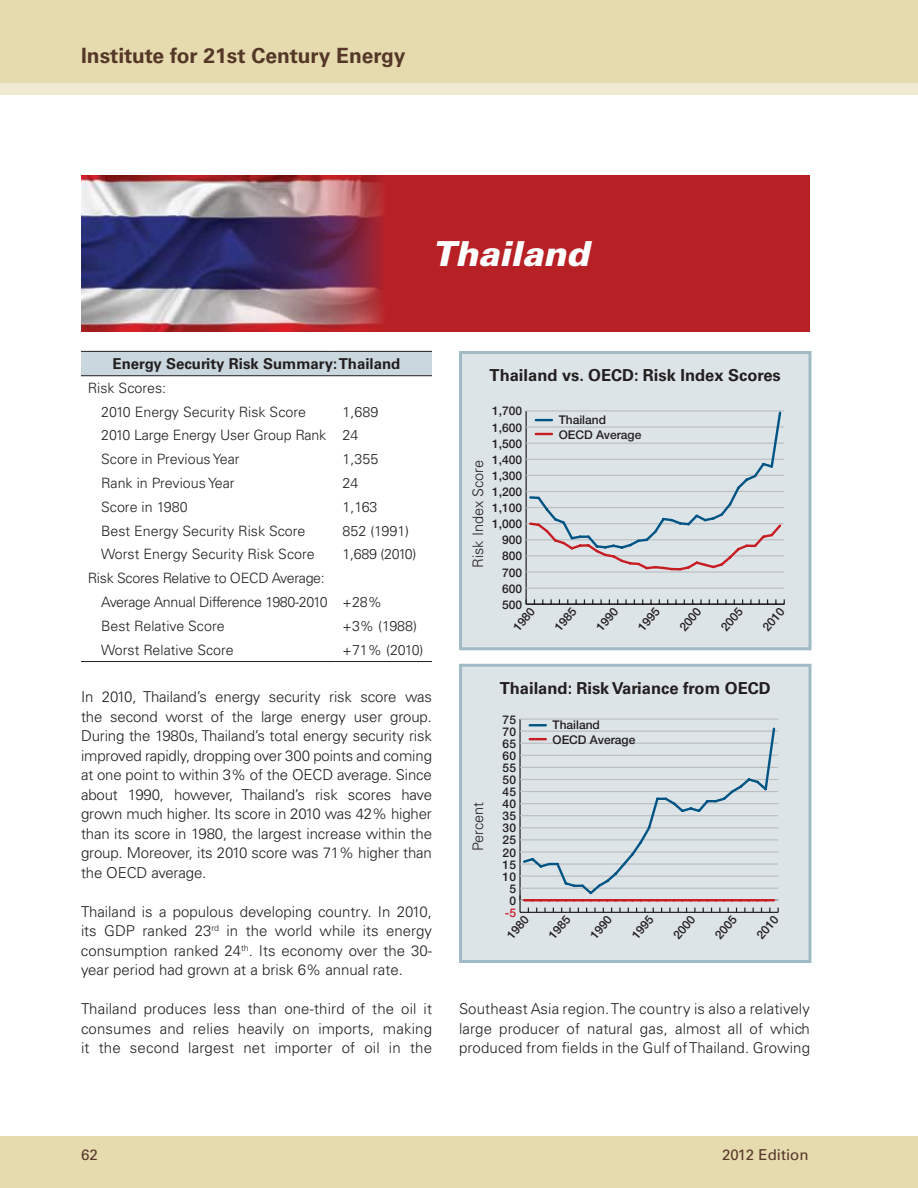
<style>
.page{position:relative;width:918px;height:1188px;background:#fff}
.page>*{position:absolute;margin:0;border:0;box-sizing:border-box;transform-origin:0 0}
.t1{font:italic 900 34.5px "Univers LT Std";color:#fff}
.t2{font:700 21px "Univers LT Std";color:#553728}
.t3{font:700 16.5px "Univers LT Std";color:#231f20}
.t4{font:300 15px/19.5px "Univers LT Std";color:#231f20;text-align:justify}
.t5{font:700 15px "Univers LT Std";color:#231f20}
.t6{font:15px "Univers LT Std";color:#553728}
.t7{font:300 14.55px "Univers LT Std";color:#231f20}
.t8{font:300 14.25px/23.9px "Univers LT Std";color:#231f20}
.t9{font:300 14.25px/23.9px "Univers LT Std";letter-spacing:-.02em;color:#231f20}
.t10{font:500 12px/14.4px "Helvetica Neue LT Std";color:#231f20}
.t11{font:500 12px "Helvetica Neue LT Std";color:#c61d23}
</style>
<div class="page">
<div style="left:0;top:1137px;width:918px;height:51px;background:#e6daaf"></div>
<div style="left:0;top:0;width:918px;height:83px;background:#e6daaf"></div>
<div style="left:0;top:83px;width:918px;height:11px;background:#f1ead3"></div>
<div style="left:81px;top:351px;width:351px;height:25px;background:#cad7de"></div>
<hr style="left:81px;top:351px;width:255px;height:1px;background:#231f20">
<hr style="left:336px;top:351px;width:96px;height:1px;background:#231f20">
<hr style="left:81px;top:375px;width:255px;height:1px;background:#231f20">
<hr style="left:336px;top:375px;width:96px;height:1px;background:#231f20">
<hr style="left:81px;top:661px;width:255px;height:1px;background:#231f20">
<hr style="left:336px;top:661px;width:96px;height:1px;background:#231f20">
<div style="left:81px;top:176px;width:729px;height:156px;background:#b72126"></div>
<img style="left:81px;top:176px;width:302px;height:156px">
<div style="left:460px;top:353px;width:350px;height:296px;background:#dde4e8"></div>
<hr style="left:526px;top:411px;width:1px;height:193px;background:#231f20">
<hr style="left:526px;top:604px;width:258px;height:1px;background:#231f20">
<hr style="left:526px;top:588px;width:258px;height:1px;background:#bcbec0">
<hr style="left:526px;top:571px;width:258px;height:2px;background:#bcbec0">
<hr style="left:526px;top:555px;width:258px;height:1px;background:#bcbec0">
<hr style="left:526px;top:539px;width:258px;height:1px;background:#bcbec0">
<hr style="left:526px;top:523px;width:258px;height:1px;background:#bcbec0">
<hr style="left:526px;top:507px;width:258px;height:1px;background:#bcbec0">
<hr style="left:526px;top:491px;width:258px;height:1px;background:#bcbec0">
<hr style="left:526px;top:475px;width:258px;height:1px;background:#bcbec0">
<hr style="left:526px;top:459px;width:258px;height:1px;background:#bcbec0">
<hr style="left:526px;top:443px;width:258px;height:1px;background:#bcbec0">
<hr style="left:526px;top:426px;width:258px;height:2px;background:#bcbec0">
<hr style="left:526px;top:410px;width:258px;height:2px;background:#bcbec0">
<svg style="left:528px;top:410px;width:255px;height:162px"></svg>
<div style="left:459px;top:351px;width:353px;height:299px;border:3px solid #a1bbc6"></div>
<div style="left:460px;top:665px;width:350px;height:297px;background:#dde4e8"></div>
<hr style="left:519px;top:719px;width:2px;height:193px;background:#231f20">
<hr style="left:520px;top:912px;width:258px;height:1px;background:#231f20">
<hr style="left:520px;top:900px;width:258px;height:1px;background:#bcbec0">
<hr style="left:520px;top:888px;width:258px;height:1px;background:#bcbec0">
<hr style="left:520px;top:876px;width:258px;height:1px;background:#bcbec0">
<hr style="left:520px;top:863px;width:258px;height:2px;background:#bcbec0">
<hr style="left:520px;top:851px;width:258px;height:2px;background:#bcbec0">
<hr style="left:520px;top:839px;width:258px;height:1px;background:#bcbec0">
<hr style="left:520px;top:827px;width:258px;height:1px;background:#bcbec0">
<hr style="left:520px;top:815px;width:258px;height:1px;background:#bcbec0">
<hr style="left:520px;top:803px;width:258px;height:1px;background:#bcbec0">
<hr style="left:520px;top:791px;width:258px;height:1px;background:#bcbec0">
<hr style="left:520px;top:779px;width:258px;height:1px;background:#bcbec0">
<hr style="left:520px;top:767px;width:258px;height:1px;background:#bcbec0">
<hr style="left:520px;top:755px;width:258px;height:1px;background:#bcbec0">
<hr style="left:520px;top:743px;width:258px;height:1px;background:#bcbec0">
<hr style="left:520px;top:731px;width:258px;height:1px;background:#bcbec0">
<hr style="left:520px;top:718px;width:258px;height:2px;background:#bcbec0">
<svg style="left:519px;top:895px;width:247px;height:6px"></svg>
<svg style="left:766px;top:899px;width:8px;height:2px"></svg>
<svg style="left:521px;top:724px;width:256px;height:172px"></svg>
<svg style="left:530px;top:738px;width:16px;height:2px"></svg>
<div style="left:459px;top:664px;width:353px;height:299px;border:3px solid #a1bbc6"></div>
<h2 class="t2" style="left:81px;top:44px;width:326px">Institute for 21st Century Energy</h2>
<h1 class="t1" style="left:432px;top:232px;width:159px">Thailand</h1>
<p class="t5" style="left:113px;top:355px;width:289px">Energy Security Risk Summary: Thailand</p>
<p class="t8" style="left:101px;top:376px;width:206px;text-indent:-13px">Risk Scores:<br>2010 Energy Security Risk Score</p>
<p class="t8" style="left:101px;top:400px;width:279px;text-indent:241px">1,689<br>2010 Large Energy User Group Rank 24<br>Score in Previous Year</p>
<p class="t8" style="left:343px;top:447px;width:37px">1,355</p>
<p class="t8" style="left:101px;top:471px;width:135px">Rank in Previous Year</p>
<p class="t8" style="left:343px;top:471px;width:17px">24</p>
<p class="t8" style="left:101px;top:495px;width:88px">Score in 1980</p>
<p class="t8" style="left:343px;top:495px;width:36px">1,163</p>
<p class="t8" style="left:101px;top:519px;width:206px">Best Energy Security Risk Score</p>
<p class="t8" style="left:343px;top:519px;width:68px">852 (1991)</p>
<p class="t8" style="left:101px;top:543px;width:215px">Worst Energy Security Risk Score</p>
<p class="t8" style="left:343px;top:543px;width:75px">1,689 (2010)</p>
<p class="t9" style="left:101px;top:566px;width:282px;text-indent:-13px">Risk Scores Relative to OECD Average:<br>Average Annual Difference 1980-2010 +28%<br>Best Relative Score</p>
<p class="t8" style="left:343px;top:614px;width:76px">+3% (1988)</p>
<p class="t3" style="left:490px;top:366px;width:293px">Thailand vs. OECD: Risk Index Scores</p>
<p class="t7" style="left:469px;top:568px;width:110px;rotate:-90deg">Risk Index Score</p>
<p class="t10" style="left:492px;top:404px;width:32px">1,700</p>
<p class="t10" style="left:492px;top:420px;width:32px">1,600</p>
<p class="t10" style="left:492px;top:436px;width:32px">1,500</p>
<p class="t10" style="left:492px;top:452px;width:32px">1,400</p>
<p class="t10" style="left:492px;top:468px;width:32px">1,300</p>
<p class="t10" style="left:492px;top:484px;width:32px">1,200</p>
<p class="t10" style="left:492px;top:501px;width:32px">1,100</p>
<p class="t10" style="left:492px;top:517px;width:32px">1,000</p>
<p class="t10" style="left:502px;top:533px;width:22px">900</p>
<p class="t10" style="left:502px;top:549px;width:22px">800</p>
<p class="t10" style="left:502px;top:565px;width:22px">700</p>
<p class="t10" style="left:502px;top:581px;width:22px">600</p>
<p class="t10" style="left:559px;top:413px;width:84px">Thailand<br>OECD Average</p>
<p class="t10" style="left:502px;top:597px;width:22px">500</p>
<p class="t10" style="left:510px;top:625px;width:28px;rotate:-50deg">1980</p>
<p class="t10" style="left:551px;top:625px;width:28px;rotate:-50deg">1985</p>
<p class="t10" style="left:593px;top:625px;width:28px;rotate:-50deg">1990</p>
<p class="t10" style="left:635px;top:625px;width:28px;rotate:-50deg">1995</p>
<p class="t10" style="left:676px;top:625px;width:28px;rotate:-50deg">2000</p>
<p class="t10" style="left:718px;top:625px;width:28px;rotate:-50deg">2005</p>
<p class="t10" style="left:759px;top:625px;width:28px;rotate:-50deg">2010</p>
<p class="t8" style="left:101px;top:638px;width:134px">Worst Relative Score</p>
<p class="t8" style="left:343px;top:638px;width:82px">+71% (2010)</p>
<p class="t4" style="left:81px;top:687px;width:353px">In 2010, Thailand’s energy security risk score was the second worst of the large energy user group.<br>During the 1980s, Thailand’s total energy security risk improved rapidly, dropping over 300 points and coming at one point to within 3% of the OECD average. Since about 1990, however, Thailand’s risk scores have grown much higher. Its score in 2010 was 42% higher than its score in 1980, the largest increase within the group. Moreover, its 2010 score was 71% higher than the OECD average.</p>
<p class="t4" style="left:81px;top:901px;width:352px">Thailand is a populous developing country. In 2010, its GDP ranked 23<sup>rd</sup> in the world while its energy consumption ranked 24<sup>th</sup>. Its economy over the 30- year period had grown at a brisk 6% annual rate.</p>
<p class="t4" style="left:81px;top:999px;width:353px">Thailand produces less than one-third of the oil it consumes and relies heavily on imports, making it the second largest net importer of oil in the</p>
<p class="t4" style="left:459px;top:999px;width:353px">Southeast Asia region. The country is also a relatively large producer of natural gas, almost all of which produced from fields in the Gulf of Thailand. Growing</p>
<p class="t3" style="left:500px;top:678px;width:272px">Thailand: Risk Variance from OECD</p>
<p class="t10" style="left:503px;top:712px;width:15px">75</p>
<p class="t10" style="left:553px;top:718px;width:84px">Thailand<br>OECD Average</p>
<p class="t10" style="left:503px;top:724px;width:15px">70</p>
<p class="t10" style="left:503px;top:736px;width:15px">65</p>
<p class="t10" style="left:503px;top:748px;width:15px">60</p>
<p class="t10" style="left:503px;top:760px;width:15px">55</p>
<p class="t10" style="left:503px;top:772px;width:15px">50</p>
<p class="t10" style="left:503px;top:785px;width:15px">45</p>
<p class="t10" style="left:503px;top:797px;width:15px">40</p>
<p class="t7" style="left:469px;top:851px;width:51px;rotate:-90deg">Percent</p>
<p class="t10" style="left:503px;top:809px;width:15px">35</p>
<p class="t10" style="left:503px;top:821px;width:15px">30</p>
<p class="t10" style="left:503px;top:833px;width:15px">25</p>
<p class="t10" style="left:503px;top:845px;width:15px">20</p>
<p class="t10" style="left:503px;top:857px;width:15px">15</p>
<p class="t10" style="left:503px;top:869px;width:15px">10</p>
<p class="t10" style="left:509px;top:881px;width:8px">5</p>
<p class="t10" style="left:509px;top:893px;width:8px">0</p>
<p class="t11" style="left:505px;top:905px;width:13px">-5</p>
<p class="t10" style="left:504px;top:933px;width:28px;rotate:-50deg">1980</p>
<p class="t10" style="left:545px;top:933px;width:28px;rotate:-50deg">1985</p>
<p class="t10" style="left:587px;top:933px;width:28px;rotate:-50deg">1990</p>
<p class="t10" style="left:628px;top:933px;width:28px;rotate:-50deg">1995</p>
<p class="t10" style="left:670px;top:933px;width:28px;rotate:-50deg">2000</p>
<p class="t10" style="left:712px;top:933px;width:28px;rotate:-50deg">2005</p>
<p class="t10" style="left:753px;top:933px;width:28px;rotate:-50deg">2010</p>
<p class="t6" style="left:81px;top:1146px;width:18px">62</p>
<p class="t6" style="left:722px;top:1146px;width:88px">2012 Edition</p>
</div>
